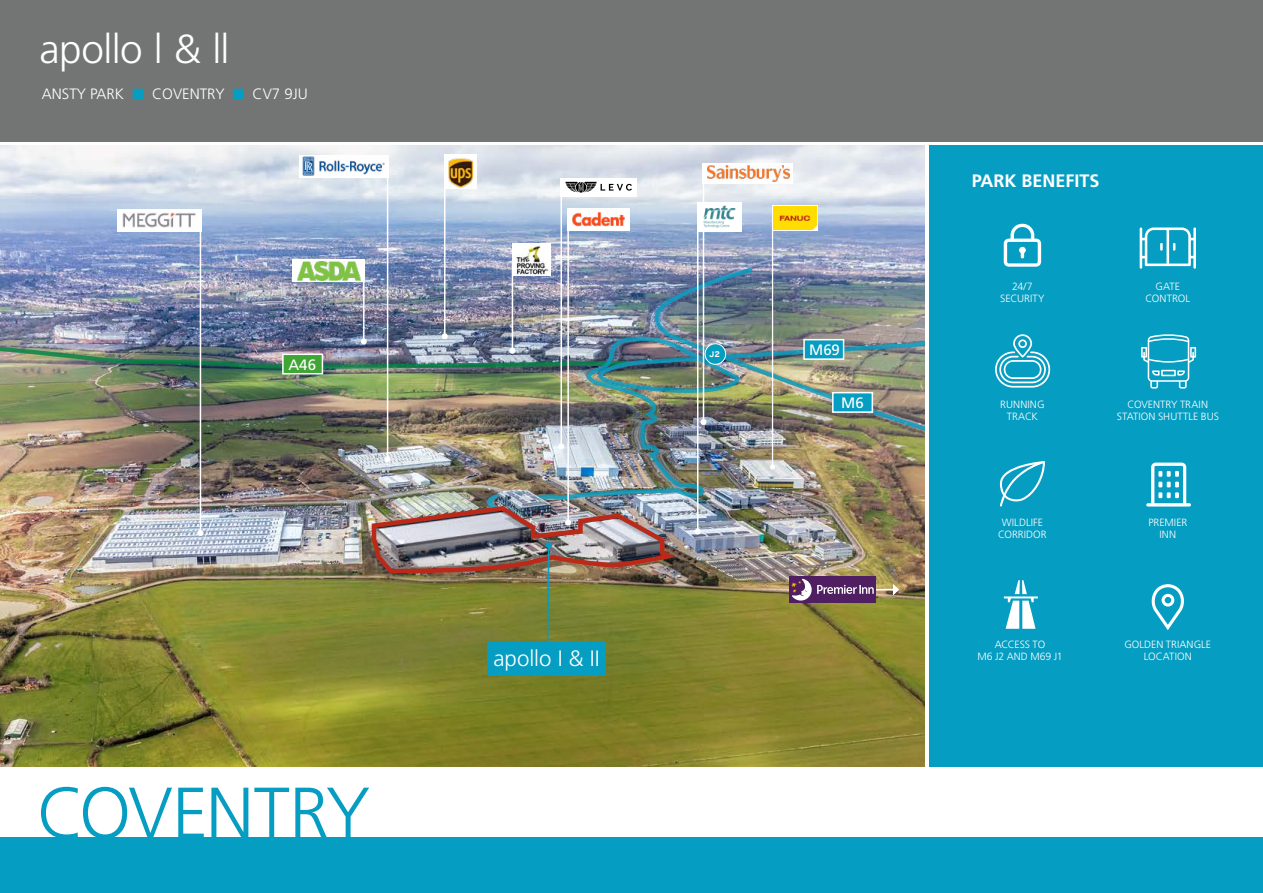
<style>
.page{position:relative;width:1263px;height:893px;background:#fff}
.page>*{position:absolute;margin:0;border:0;box-sizing:border-box;transform-origin:0 0}
.t1{font:300 72px "Frutiger LT Std";letter-spacing:-.03em;color:#059dc1}
.t2{font:300 40.5px "Frutiger LT Std";letter-spacing:-.015em;color:#fff}
.t3{font:300 22.2px "Frutiger LT Std";color:#fff}
.t4{font:700 18px "Frutiger LT Std";color:#fff}
.t5{font:300 15px "Frutiger LT Std";color:#fff}
.t6{font:15px "Frutiger LT Std";letter-spacing:.005em;color:#fff}
.t7{font:300 10.5px/12px "Frutiger LT Std";letter-spacing:.005em;color:#fff;text-align:center}
.t8{font:300 10.5px/12px "Frutiger LT Std";letter-spacing:-.015em;color:#fff;text-align:center}
.t9{font:700 8.1px "Interstate";color:#fff}
.s1{color:#059dc1}
</style>
<div class="page">
<hr style="left:1262px;top:145px;width:1px;height:623px;background:#f6f6f6">
<div style="left:0;top:0;width:1263px;height:141px;background:#737575"></div>
<div style="left:0;top:838px;width:1263px;height:55px;background:#059dc1"></div>
<div style="left:929px;top:145px;width:334px;height:622px;background:#059dc1"></div>
<img style="left:0;top:145px;width:924px;height:622px">
<img style="left:654px;top:268px;width:270px;height:69px">
<img style="left:536px;top:337px;width:388px;height:163px">
<svg style="left:1004px;top:223px;width:37px;height:44px"></svg>
<svg style="left:1140px;top:227px;width:56px;height:42px"></svg>
<svg style="left:995px;top:334px;width:55px;height:54px"></svg>
<svg style="left:1146px;top:463px;width:45px;height:44px"></svg>
<svg style="left:1004px;top:580px;width:34px;height:49px"></svg>
<svg style="left:1151px;top:584px;width:33px;height:46px"></svg>
<svg style="left:1000px;top:461px;width:45px;height:46px"></svg>
<svg style="left:1141px;top:334px;width:55px;height:55px"></svg>
<hr style="left:200px;top:230px;width:1px;height:303px;background:#fff">
<svg style="left:197px;top:530px;width:6px;height:6px"></svg>
<div style="left:117px;top:209px;width:84px;height:22px;background:#fff"></div>
<img style="left:122px;top:213px;width:74px;height:14px">
<div style="left:282px;top:354px;width:41px;height:20px;background:#3fa535;border:2px solid #fff"></div>
<hr style="left:444px;top:187px;width:1px;height:149px;background:#fff">
<div style="left:444px;top:155px;width:33px;height:34px;background:#fff"></div>
<img style="left:448px;top:158px;width:26px;height:29px">
<hr style="left:363px;top:260px;width:2px;height:81px;background:#fff">
<svg style="left:293px;top:260px;width:70px;height:22px"></svg>
<img style="left:297px;top:262px;width:64px;height:18px">
<div style="left:705px;top:344px;width:21px;height:20px;background:#059ebf;border-radius:50%"></div>
<div style="left:705px;top:344px;width:21px;height:20px;border:1px solid #fff;border-radius:50%"></div>
<div style="left:803px;top:339px;width:41px;height:21px;background:#059dc1;border:2px solid #fff"></div>
<div style="left:832px;top:392px;width:41px;height:21px;background:#059dc1;border:2px solid #fff"></div>
<hr style="left:703px;top:181px;width:1px;height:241px;background:#fff">
<svg style="left:700px;top:419px;width:6px;height:6px"></svg>
<div style="left:703px;top:163px;width:90px;height:20px;background:#fff"></div>
<img style="left:707px;top:165px;width:83px;height:16px">
<hr style="left:772px;top:217px;width:1px;height:250px;background:#fff">
<svg style="left:770px;top:464px;width:5px;height:5px"></svg>
<svg style="left:772px;top:205px;width:46px;height:26px"></svg>
<img style="left:773px;top:206px;width:43px;height:24px">
<hr style="left:560px;top:192px;width:2px;height:254px;background:#fff">
<svg style="left:558px;top:443px;width:6px;height:6px"></svg>
<div style="left:560px;top:178px;width:77px;height:18px;background:#fff"></div>
<svg style="left:565px;top:182px;width:67px;height:11px"></svg>
<hr style="left:512px;top:266px;width:1px;height:85px;background:#fff">
<img style="left:0;top:333px;width:627px;height:36px">
<div style="left:512px;top:243px;width:38px;height:33px;background:#fff"></div>
<img style="left:516px;top:245px;width:33px;height:30px">
<hr style="left:697px;top:222px;width:1px;height:309px;background:#fff">
<svg style="left:695px;top:528px;width:6px;height:6px"></svg>
<div style="left:697px;top:202px;width:44px;height:29px;background:#fff"></div>
<img style="left:703px;top:205px;width:33px;height:23px">
<hr style="left:567px;top:226px;width:2px;height:297px;background:#fff">
<div style="left:567px;top:209px;width:62px;height:22px;background:#fff"></div>
<img style="left:572px;top:212px;width:53px;height:14px">
<hr style="left:387px;top:159px;width:1px;height:300px;background:#fff">
<svg style="left:385px;top:456px;width:6px;height:6px"></svg>
<div style="left:299px;top:155px;width:89px;height:22px;background:linear-gradient(to bottom,#fff,#fff)"></div>
<img style="left:303px;top:156px;width:81px;height:20px">
<div style="left:487px;top:642px;width:119px;height:34px;background:#059dc1"></div>
<hr style="left:853px;top:589px;width:41px;height:1px;background:#fff">
<svg style="left:893px;top:584px;width:6px;height:11px"></svg>
<div style="left:789px;top:576px;width:87px;height:27px;background:#4f1f61"></div>
<svg style="left:791px;top:579px;width:83px;height:22px"></svg>
<img style="left:369px;top:491px;width:304px;height:158px">
<h2 class="t2" style="left:40px;top:26px;width:192px">apollo l &amp; ll</h2>
<h3 class="t5" style="left:42px;top:85px;width:267px">ANSTY PARK <span class="s1">■</span> COVENTRY <span class="s1">■</span> CV7 9JU</h3>
<h3 class="t6" style="left:288px;top:356px;width:29px">A46</h3>
<h1 class="t1" style="left:37px;top:772px;width:335px">COVENTRY</h1>
<h3 class="t3" style="left:493px;top:645px;width:108px">apollo I &amp; II</h3>
<p class="t9" style="left:709px;top:349px;width:12px">J2</p>
<h3 class="t6" style="left:809px;top:341px;width:32px">M69</h3>
<h3 class="t6" style="left:841px;top:394px;width:24px">M6</h3>
<h3 class="t4" style="left:972px;top:170px;width:129px">PARK BENEFITS</h3>
<p class="t7" style="left:1000px;top:281px;width:46px">24/7<br>SECURITY</p>
<p class="t7" style="left:1145px;top:281px;width:46px">GATE<br>CONTROL</p>
<p class="t7" style="left:1000px;top:398px;width:46px">RUNNING<br>TRACK</p>
<p class="t7" style="left:1117px;top:398px;width:104px">COVENTRY TRAIN<br>STATION SHUTTLE BUS</p>
<p class="t7" style="left:998px;top:516px;width:50px">WILDLIFE<br>CORRIDOR</p>
<p class="t7" style="left:1148px;top:516px;width:40px">PREMIER<br>INN</p>
<p class="t8" style="left:977px;top:639px;width:87px">ACCESS TO<br>M6 J2 AND M69 J1</p>
<p class="t7" style="left:1124px;top:639px;width:88px">GOLDEN TRIANGLE<br>LOCATION</p>
</div>
